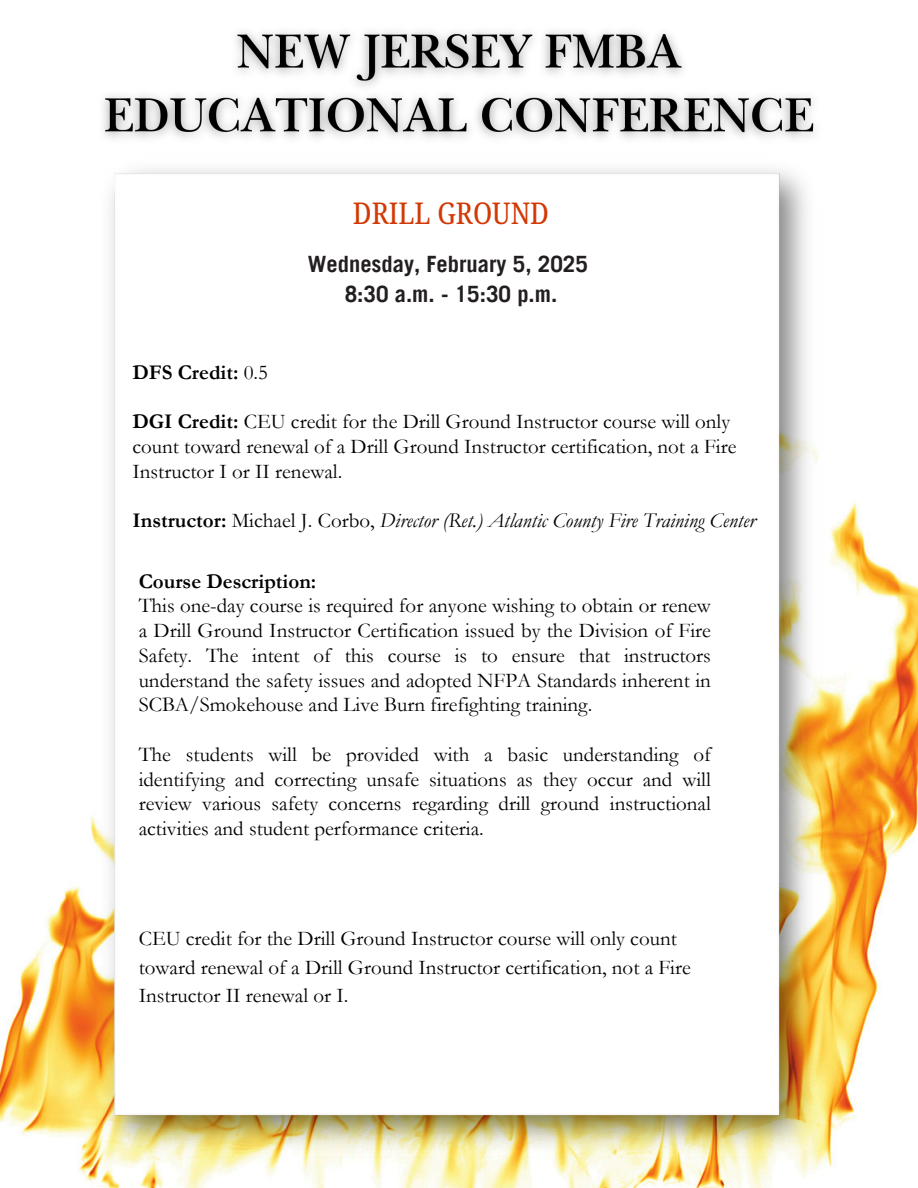
<style>
.page{position:relative;width:918px;height:1188px;background:#fff}
.page>*{position:absolute;margin:0;border:0;box-sizing:border-box;transform-origin:0 0}
.t1{font:30px "Noto Serif Ethiopic Condensed";color:#d23905}
.t2{font:700 22.5px/30.3px "Trade Gothic LT Pro";color:#231f20;text-align:center}
.t3{font:21px/24.8px "Garamond";color:#000}
.t4{font:italic 21px "Garamond";color:#000}
.t5{font:700 21px "Garamond";color:#000}
.s1{font-weight:400}
.s2{font-weight:700}
.s3{font-weight:700;font-style:normal}
.s4{font-style:normal}
</style>
<div class="page">
<img style="left:0;top:503px;width:918px;height:685px">
<img style="left:95px;top:169px;width:728px;height:989px">
<img style="left:103px;top:31px;width:713px;height:108px">
<p class="t1" style="left:353px;top:192px;width:198px">DRILL GROUND</p>
<p class="t2" style="left:308px;top:251px;width:282px">Wednesday, February 5, 2025<br>8:30 a.m. - 15:30 p.m.</p>
<h2 class="t5" style="left:132px;top:361px;width:137px">DFS Credit: <span class="s1">0.5</span></h2>
<p class="t3" style="left:132px;top:410px;width:605px"><span class="s2">DGI Credit:</span> CEU credit for the Drill Ground Instructor course will only count toward renewal of a Drill Ground Instructor certification, not a Fire<br>Instructor I or II renewal.</p>
<p class="t4" style="left:132px;top:509px;width:625px"><span class="s3">Instructor:</span> <span class="s4">Michael J. Corbo,</span> Director (Ret.) Atlantic County Fire Training Center</p>
<p class="t5" style="left:139px;top:570px;width:179px">Course Description:</p>
<p class="t3" style="left:139px;top:594px;width:574px;text-align:justify">This one-day course is required for anyone wishing to obtain or renew a Drill Ground Instructor Certification issued by the Division of Fire Safety. The intent of this course is to ensure that instructors understand the safety issues and adopted NFPA Standards inherent in SCBA/Smokehouse and Live Burn firefighting training.</p>
<p class="t3" style="left:139px;top:742px;width:574px;text-align:justify">The students will be provided with a basic understanding of identifying and correcting unsafe situations as they occur and will review various safety concerns regarding drill ground instructional activities and student performance criteria.</p>
<p class="t3" style="left:139px;top:925px;width:554px;line-height:28.2px">CEU credit for the Drill Ground Instructor course will only count toward renewal of a Drill Ground Instructor certification, not a Fire<br>Instructor II renewal or I.</p>
</div>
